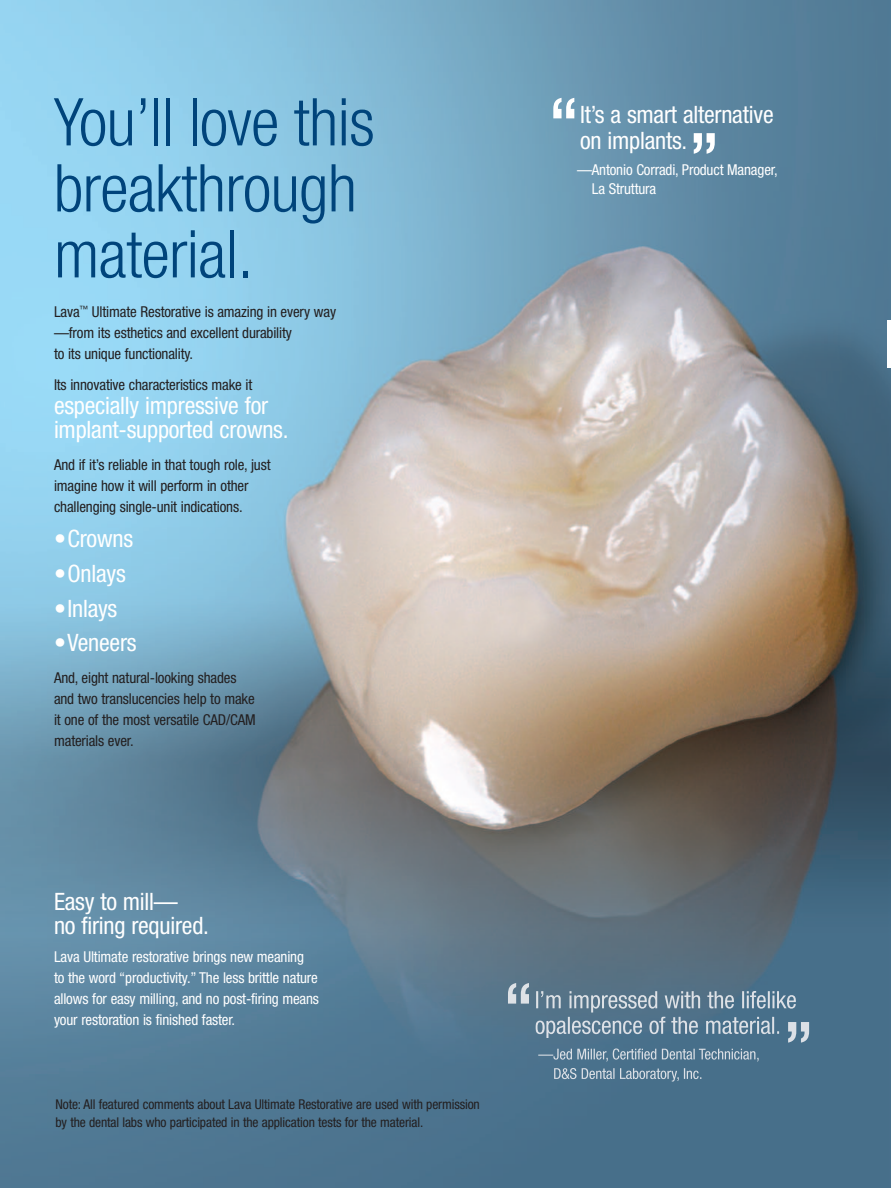
<style>
.page{position:relative;width:891px;height:1188px;background:#fff}
.page>*{position:absolute;margin:0;border:0;box-sizing:border-box;transform-origin:0 0}
.t1{font:500 condensed 72px "Helvetica Neue";color:#fff}
.t2{font:300 condensed 66px/66px "Helvetica Neue";letter-spacing:-.01em;color:#00447b}
.t3{font:condensed 24px/24px "Helvetica Neue";letter-spacing:-.01em;color:#fff}
.t4{font:condensed 15px/21px "Helvetica Neue";letter-spacing:-.01em;color:#231f20}
.t5{font:condensed 15px/21px "Helvetica Neue";letter-spacing:-.01em;color:#fff}
.t6{font:condensed 13.5px/18px "Helvetica Neue";letter-spacing:-.01em;color:#231f20}
</style>
<div class="page">
<img style="left:0;top:0;width:891px;height:1188px">
<hr style="left:888px;top:320px;width:3px;height:48px;background:#fff">
<img style="left:508px;top:983px;width:21px;height:21px">
<img style="left:535px;top:991px;width:262px;height:22px">
<img style="left:535px;top:1016px;width:244px;height:22px">
<img style="left:788px;top:1022px;width:21px;height:21px">
<img style="left:538px;top:1048px;width:221px;height:14px">
<img style="left:554px;top:1068px;width:147px;height:14px">
<h2 class="t2" style="left:54px;top:89px;width:322px">You’ll love this breakthrough material.</h2>
<p class="t4" style="left:54px;top:301px;width:284px">Lava<sup>™</sup> Ultimate Restorative is amazing in every way —from its esthetics and excellent durability<br>to its unique functionality.</p>
<p class="t4" style="left:54px;top:374px;width:200px">Its innovative characteristics make it</p>
<h3 class="t3" style="left:54px;top:394px;width:236px">especially impressive for implant-supported crowns.</h3>
<p class="t4" style="left:54px;top:454px;width:218px">And if it’s reliable in that tough role, just imagine how it will perform in other challenging single-unit indications.</p>
<h3 class="t3" style="left:54px;top:526px;width:81px">• Crowns</h3>
<h3 class="t3" style="left:54px;top:561px;width:73px">• Onlays</h3>
<h3 class="t3" style="left:54px;top:596px;width:65px">• Inlays</h3>
<h3 class="t3" style="left:54px;top:631px;width:84px">• Veneers</h3>
<p class="t4" style="left:54px;top:667px;width:203px">And, eight natural-looking shades and two translucencies help to make it one of the most versatile CAD/CAM materials ever.</p>
<h3 class="t3" style="left:54px;top:889px;width:156px">Easy to mill—<br>no firing required.</h3>
<p class="t5" style="left:54px;top:946px;width:267px">Lava Ultimate restorative brings new meaning<br>to the word “productivity.” The less brittle nature allows for easy milling, and no post-firing means your restoration is finished faster.</p>
<p class="t6" style="left:56px;top:1095px;width:426px">Note: All featured comments about Lava Ultimate Restorative are used with permission by the dental labs who participated in the application tests for the material.</p>
<h1 class="t1" style="left:549px;top:81px;width:32px">“</h1>
<h3 class="t3" style="left:580px;top:102px;width:195px;line-height:25.5px">It’s a smart alternative on implants.</h3>
<p class="t5" style="left:592px;top:160px;width:187px;line-height:19.5px;text-indent:-15px">— Antonio Corradi, Product Manager,<br>La Struttura</p>
<h1 class="t1" style="left:689px;top:116px;width:32px">”</h1>
</div>
